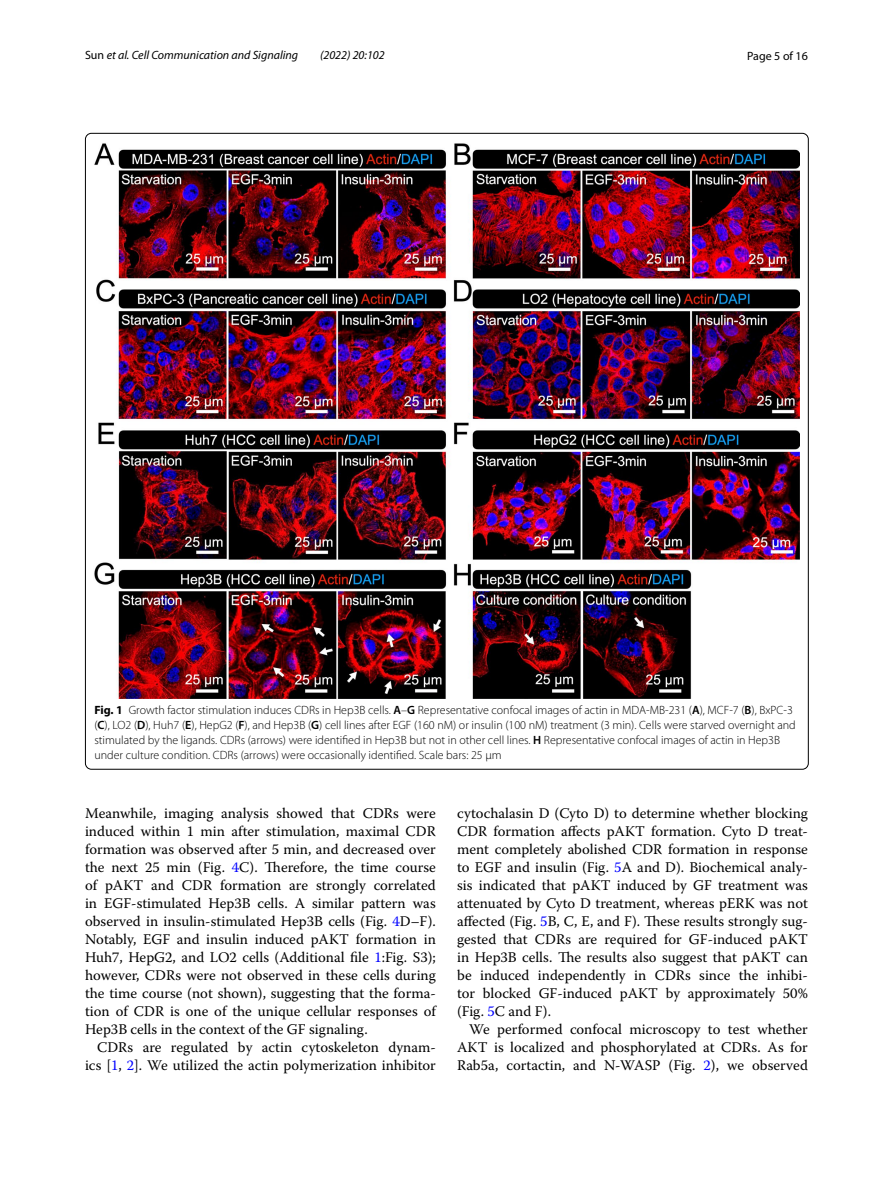
<style>
.page{position:relative;width:893px;height:1187px;background:#fff}
.page>*{position:absolute;margin:0;border:0;box-sizing:border-box;transform-origin:0 0}
.t1{font:14.7px/18px "Warnock Pro";color:#000;text-align:justify}
.t2{font:300 12px/15px "Myriad Pro";color:#000}
.t3{font:italic 12px "Myriad Pro";color:#000}
.t4{font:12px "Myriad Pro";color:#000}
.s1{font-style:normal}
.s2{font-weight:700}
.s3{font-weight:600}
.s4{color:#00f}
</style>
<div class="page">
<img style="left:94px;top:143px;width:706px;height:555px">
<p class="t3" style="left:85px;top:48px;width:215px"><span class="s1">Sun</span> et al. Cell Communication and Signaling</p>
<p class="t3" style="left:320px;top:48px;width:66px">(2022) 20:102</p>
<p class="t4" style="left:747px;top:48px;width:62px">Page 5 of 16</p>
<p class="t2" style="left:94px;top:702px;width:703px"><span class="s2">Fig. 1</span> Growth factor stimulation induces CDRs in Hep3B cells. <span class="s3">A</span>–<span class="s3">G</span> Representative confocal images of actin in MDA-MB-231 (<span class="s3">A</span>), MCF-7 (<span class="s3">B</span>), BxPC-3 (<span class="s3">C</span>), LO2 (<span class="s3">D</span>), Huh7 (<span class="s3">E</span>), HepG2 (<span class="s3">F</span>), and Hep3B (<span class="s3">G</span>) cell lines after EGF (160 nM) or insulin (100 nM) treatment (3 min). Cells were starved overnight and stimulated by the ligands. CDRs (arrows) were identified in Hep3B but not in other cell lines. <span class="s3">H</span> Representative confocal images of actin in Hep3B under culture condition. CDRs (arrows) were occasionally identified. Scale bars: 25 μm</p>
<p class="t1" style="left:85px;top:804px;width:352px">Meanwhile, imaging analysis showed that CDRs were induced within 1 min after stimulation, maximal CDR formation was observed after 5 min, and decreased over the next 25 min (Fig. <span class="s4">4</span>C). Therefore, the time course of pAKT and CDR formation are strongly correlated in EGF-stimulated Hep3B cells. A similar pattern was observed in insulin-stimulated Hep3B cells (Fig. <span class="s4">4</span>D–F).<br>Notably, EGF and insulin induced pAKT formation in Huh7, HepG2, and LO2 cells (Additional file <span class="s4">1</span>:Fig. S3); however, CDRs were not observed in these cells during the time course (not shown), suggesting that the forma&shy;tion of CDR is one of the unique cellular responses of Hep3B cells in the context of the GF signaling.</p>
<p class="t1" style="left:85px;top:1038px;width:352px;text-align:right">CDRs are regulated by actin cytoskeleton dynam&shy;ics [<span class="s4">1</span>, <span class="s4">2</span>]. We utilized the actin polymerization inhibitor</p>
<p class="t1" style="left:457px;top:804px;width:352px">cytochalasin D (Cyto D) to determine whether blocking CDR formation affects pAKT formation. Cyto D treat&shy;ment completely abolished CDR formation in response to EGF and insulin (Fig. <span class="s4">5</span>A and D). Biochemical analy&shy;sis indicated that pAKT induced by GF treatment was attenuated by Cyto D treatment, whereas pERK was not affected (Fig. <span class="s4">5</span>B, C, E, and F). These results strongly sug&shy;gested that CDRs are required for GF-induced pAKT in Hep3B cells. The results also suggest that pAKT can be induced independently in CDRs since the inhibi&shy;tor blocked GF-induced pAKT by approximately 50% (Fig. <span class="s4">5</span>C and F).</p>
<p class="t1" style="left:457px;top:1020px;width:352px;text-indent:12px">We performed confocal microscopy to test whether AKT is localized and phosphorylated at CDRs. As for Rab5a, cortactin, and N-WASP (Fig. <span class="s4">2</span>), we observed</p>
</div>
